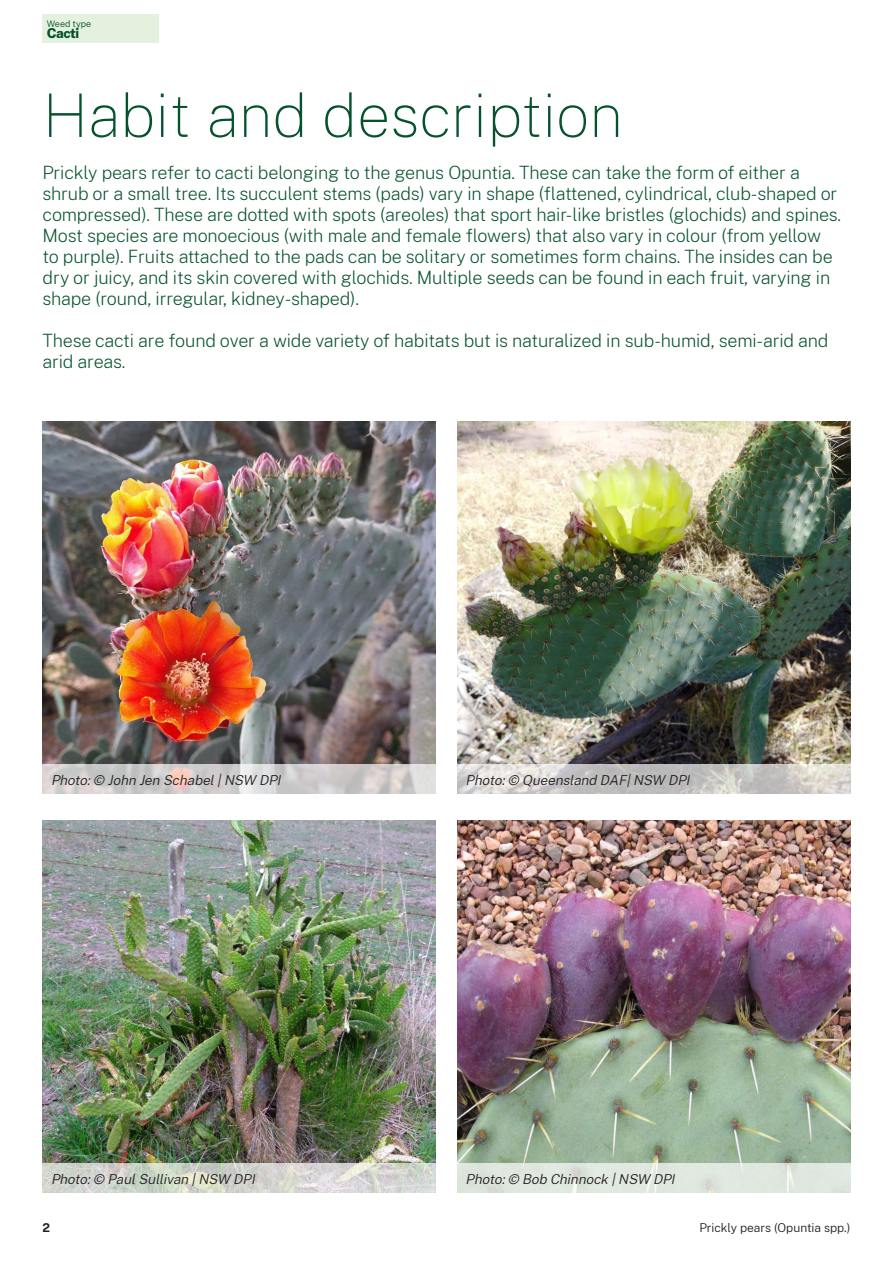
<style>
.page{position:relative;width:893px;height:1263px;background:#fff}
.page>*{position:absolute;margin:0;border:0;box-sizing:border-box;transform-origin:0 0}
.H1{font:100 60px "Public Sans";color:#05522d}
.Intro{font:200 18px/21px "Public Sans";letter-spacing:-.01em;color:#05522d}
.Caption{font:italic 300 13.5px "Public Sans";color:#231f20}
.Body{font:800 13.5px "Public Sans";letter-spacing:-.035em;color:#05522d}
.t1{font:300 12px "Public Sans";color:#231f20}
.t2{font:700 12px "Public Sans";color:#231f20}
.Small_Print{font:300 9px "Public Sans";color:#05522d}
</style>
<div class="page">
<img style="left:43px;top:421px;width:393px;height:343px">
<img style="left:43px;top:820px;width:393px;height:343px">
<img style="left:457px;top:820px;width:393px;height:343px">
<img style="left:457px;top:421px;width:393px;height:343px">
<svg style="left:43px;top:1163px;width:393px;height:30px;background:#d3d6cf"></svg>
<svg style="left:457px;top:764px;width:393px;height:30px;background:#cccac8"></svg>
<svg style="left:43px;top:764px;width:393px;height:30px;background:#d2cecd"></svg>
<div style="left:457px;top:1163px;width:393px;height:30px;background:#dfe8e0"></div>
<div style="left:43px;top:14px;width:116px;height:29px;background:#e4f1de"></div>
<p class="Small_Print" style="left:47px;top:17px;width:46px">Weed type</p>
<p class="Body" style="left:47px;top:23px;width:34px">Cacti</p>
<h1 class="H1" style="left:43px;top:75px;width:582px">Habit and description</h1>
<p class="Intro" style="left:43px;top:161px;width:800px">Prickly pears refer to cacti belonging to the genus Opuntia. These can take the form of either a shrub or a small tree. Its succulent stems (pads) vary in shape (flattened, cylindrical, club-shaped or compressed). These are dotted with spots (areoles) that sport hair-like bristles (glochids) and spines.<br>Most species are monoecious (with male and female flowers) that also vary in colour (from yellow to purple). Fruits attached to the pads can be solitary or sometimes form chains. The insides can be dry or juicy, and its skin covered with glochids. Multiple seeds can be found in each fruit, varying in shape (round, irregular, kidney-shaped).</p>
<p class="Intro" style="left:43px;top:330px;width:787px">These cacti are found over a wide variety of habitats but is naturalized in sub-humid, semi-arid and arid areas.</p>
<p class="Caption" style="left:51px;top:771px;width:234px">Photo:© John Jen Schabel|NSW DPI</p>
<p class="Caption" style="left:466px;top:771px;width:229px">Photo:© Queensland DAF|NSW DPI</p>
<p class="Caption" style="left:51px;top:1170px;width:209px">Photo:© PaulSullivan |NSW DPI</p>
<p class="Caption" style="left:466px;top:1170px;width:214px">Photo:© Bob Chinnock |NSW DPI</p>
<p class="t2" style="left:43px;top:1219px;width:9px">2</p>
<p class="t1" style="left:699px;top:1219px;width:153px">Prickly pears (Opuntia spp.)</p>
</div>
